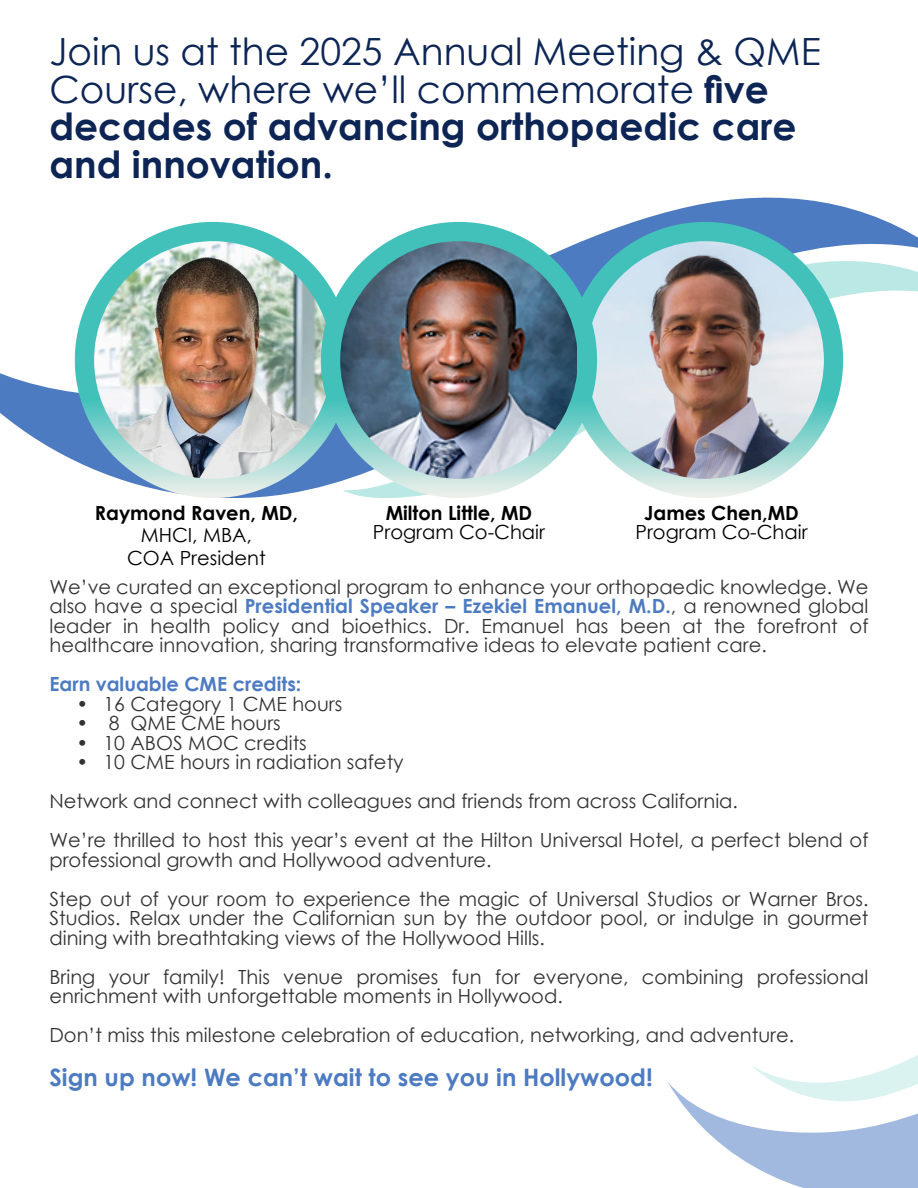
<style>
.page{position:relative;width:918px;height:1188px;background:#fff}
.page>*{position:absolute;margin:0;border:0;box-sizing:border-box;transform-origin:0 0}
.t1{font:37.5px/37.5px "Century Gothic";color:#0d2555}
.t2{font:700 24px "Century Gothic";color:#4d7bc2}
.t3{font:19.5px/19.5px "Century Gothic";color:#333}
.t4{font:19.5px/22.6px "Century Gothic";color:#000;text-align:center}
.t5{font:700 19.5px "Century Gothic";color:#000}
.t6{font:700 19.5px "Century Gothic";color:#4d7bc2}
.s1{font-weight:700}
.s2{font-weight:700;color:#4d7bc2}
</style>
<div class="page">
<svg style="left:668px;top:1082px;width:250px;height:106px"></svg>
<svg style="left:750px;top:1055px;width:168px;height:46px"></svg>
<svg style="left:0;top:197px;width:918px;height:264px"></svg>
<svg style="left:75px;top:222px;width:246px;height:276px"></svg>
<img style="left:94px;top:241px;width:238px;height:238px;border-radius:50%">
<svg style="left:597px;top:222px;width:246px;height:276px"></svg>
<img style="left:586px;top:241px;width:238px;height:238px;border-radius:50%">
<svg style="left:321px;top:222px;width:276px;height:276px"></svg>
<img style="left:340px;top:241px;width:237px;height:238px;border-radius:50%">
<h1 class="t1" style="left:49px;top:36px;width:773px">Join us at the 2025 Annual Meeting &amp; QME<br>Course, where we’ll commemorate <span class="s1">five decades of advancing orthopaedic care and innovation.</span></h1>
<p class="t5" style="left:95px;top:505px;width:205px">Raymond Raven, MD,</p>
<p class="t4" style="left:127px;top:526px;width:140px">MHCI, MBA,<br>COA President</p>
<p class="t5" style="left:386px;top:505px;width:148px">Milton Little, MD</p>
<p class="t4" style="left:373px;top:523px;width:174px">Program Co-Chair</p>
<p class="t5" style="left:644px;top:505px;width:156px">James Chen,MD</p>
<p class="t4" style="left:636px;top:523px;width:174px">Program Co-Chair</p>
<p class="t3" style="left:49px;top:579px;width:821px;text-align:justify">We’ve curated an exceptional program to enhance your orthopaedic knowledge. We also have a special <span class="s2">Presidential Speaker – Ezekiel Emanuel, M.D.</span>, a renowned global leader in health policy and bioethics. Dr. Emanuel has been at the forefront of healthcare innovation, sharing transformative ideas to elevate patient care.</p>
<p class="t6" style="left:49px;top:676px;width:253px">Earn valuable CME credits:</p>
<p class="t3" style="left:76px;top:696px;width:267px">• 16 Category 1 CME hours</p>
<p class="t3" style="left:76px;top:715px;width:206px">• 8 QME CME hours</p>
<p class="t3" style="left:76px;top:735px;width:232px">• 10 ABOS MOC credits</p>
<p class="t3" style="left:49px;top:744px;width:821px;line-height:39px;text-indent:27px">• 10 CME hours in radiation safety<br>Network and connect with colleagues and friends from across California.<br>We’re thrilled to host this year’s event at the Hilton Universal Hotel, a perfect blend of</p>
<p class="t3" style="left:49px;top:842px;width:821px;line-height:39px">professional growth and Hollywood adventure.<br>Step out of your room to experience the magic of Universal Studios or Warner Bros.</p>
<p class="t3" style="left:49px;top:910px;width:821px">Studios. Relax under the Californian sun by the outdoor pool, or indulge in gourmet dining with breathtaking views of the Hollywood Hills.</p>
<p class="t3" style="left:49px;top:969px;width:821px">Bring your family! This venue promises fun for everyone, combining professional enrichment with unforgettable moments in Hollywood.</p>
<p class="t3" style="left:49px;top:1027px;width:746px">Don’t miss this milestone celebration of education, networking, and adventure.</p>
<p class="t2" style="left:49px;top:1068px;width:605px">Sign up now! We can’t wait to see you in Hollywood!</p>
</div>
